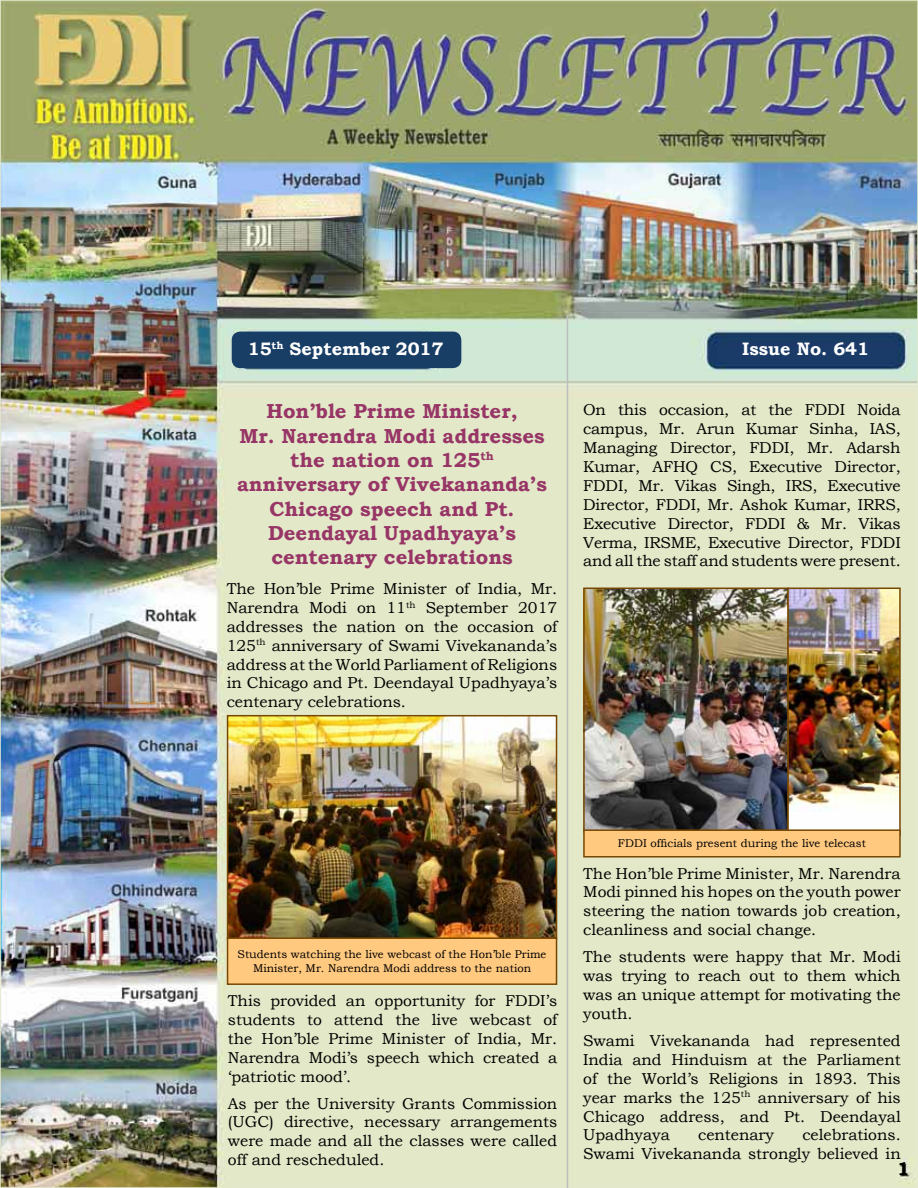
<style>
.page{position:relative;width:918px;height:1188px;background:#fff}
.page>*{position:absolute;margin:0;border:0;box-sizing:border-box;transform-origin:0 0}
.t1{font:700 20.25px/24.3px "Bookman Old Style";color:#973566;text-align:center}
.t2{font:700 18.45px "Bookman Old Style";color:#000}
.t3{font:700 18px "Bookman Old Style";color:#fff}
.t4{font:15.75px/18.9px "Bookman Old Style";color:#000;text-align:justify}
.t5{font:11.25px/13.5px "Bookman Old Style";color:#000;text-align:center}
</style>
<div class="page">
<img style="left:3px;top:3px;width:912px;height:1182px">
<div style="left:232px;top:332px;width:229px;height:36px;background:#183e65;border-radius:9px"></div>
<hr style="left:567px;top:315px;width:1px;height:873px;background:#bcbec0">
<img style="left:586px;top:591px;width:200px;height:238px">
<div style="left:583px;top:588px;width:206px;height:245px;border:2px solid #774701"></div>
<img style="left:790px;top:591px;width:108px;height:238px">
<div style="left:787px;top:588px;width:114px;height:248px;border:2px solid #774701"></div>
<img style="left:230px;top:718px;width:324px;height:219px">
<div style="left:227px;top:715px;width:330px;height:225px;border:2px solid #774701"></div>
<div style="left:583px;top:829px;width:318px;height:29px;background:#ffc980;border:2px solid #774701"></div>
<div style="left:227px;top:937px;width:330px;height:48px;background:#ffc980;border:2px solid #774701"></div>
<p class="t3" style="left:248px;top:336px;width:197px">15<sup>th</sup> September 2017</p>
<p class="t3" style="left:742px;top:336px;width:128px">Issue No. 641</p>
<p class="t1" style="left:237px;top:399px;width:311px">Hon’ble Prime Minister,<br>Mr. Narendra Modi addresses the nation on 125<sup>th </sup>anniversary of Vivekananda’s<br>Chicago speech and Pt.<br>Deendayal Upadhyaya’s centenary celebrations</p>
<p class="t4" style="left:227px;top:579px;width:332px">The Hon’ble Prime Minister of India, Mr.<br>Narendra Modi on 11<sup>th</sup> September 2017 addresses the nation on the occasion of 125<sup>th</sup> anniversary of Swami Vivekananda’s address at the World Parliament of Religions in Chicago and Pt. Deendayal Upadhyaya’s centenary celebrations.</p>
<p class="t4" style="left:583px;top:400px;width:319px">On this occasion, at the FDDI Noida campus, Mr. Arun Kumar Sinha, IAS, Managing Director, FDDI, Mr. Adarsh Kumar, AFHQ CS, Executive Director, FDDI, Mr. Vikas Singh, IRS, Executive Director, FDDI, Mr. Ashok Kumar, IRRS, Executive Director, FDDI &amp; Mr. Vikas Verma, IRSME, Executive Director, FDDI and all the staff and students were present.</p>
<p class="t5" style="left:238px;top:948px;width:310px">Students watching the live webcast of the Hon’ble Prime<br>Minister, Mr. Narendra Modi address to the nation</p>
<p class="t4" style="left:228px;top:991px;width:331px">This provided an opportunity for FDDI’s students to attend the live webcast of the Hon’ble Prime Minister of India, Mr.<br>Narendra Modi’s speech which created a ‘patriotic mood’.</p>
<p class="t4" style="left:228px;top:1094px;width:331px">As per the University Grants Commission (UGC) directive, necessary arrangements were made and all the classes were called off and rescheduled.</p>
<p class="t5" style="left:618px;top:837px;width:249px">FDDI officials present during the live telecast</p>
<p class="t4" style="left:583px;top:864px;width:319px">The Hon’ble Prime Minister, Mr. Narendra Modi pinned his hopes on the youth power steering the nation towards job creation, cleanliness and social change.</p>
<p class="t4" style="left:583px;top:947px;width:319px">The students were happy that Mr. Modi was trying to reach out to them which was an unique attempt for motivating the youth.</p>
<p class="t4" style="left:583px;top:1031px;width:319px">Swami Vivekananda had represented India and Hinduism at the Parliament of the World’s Religions in 1893. This year marks the 125<sup>th</sup> anniversary of his Chicago address, and Pt. Deendayal Upadhyaya</p>
<p class="t4" style="left:583px;top:1126px;width:319px;text-align:right">celebrations.<br>Swami Vivekananda strongly believed in</p>
<p class="t4" style="left:698px;top:1126px;width:77px">centenary</p>
<p class="t2" style="left:897px;top:1156px;width:14px">1</p>
</div>
